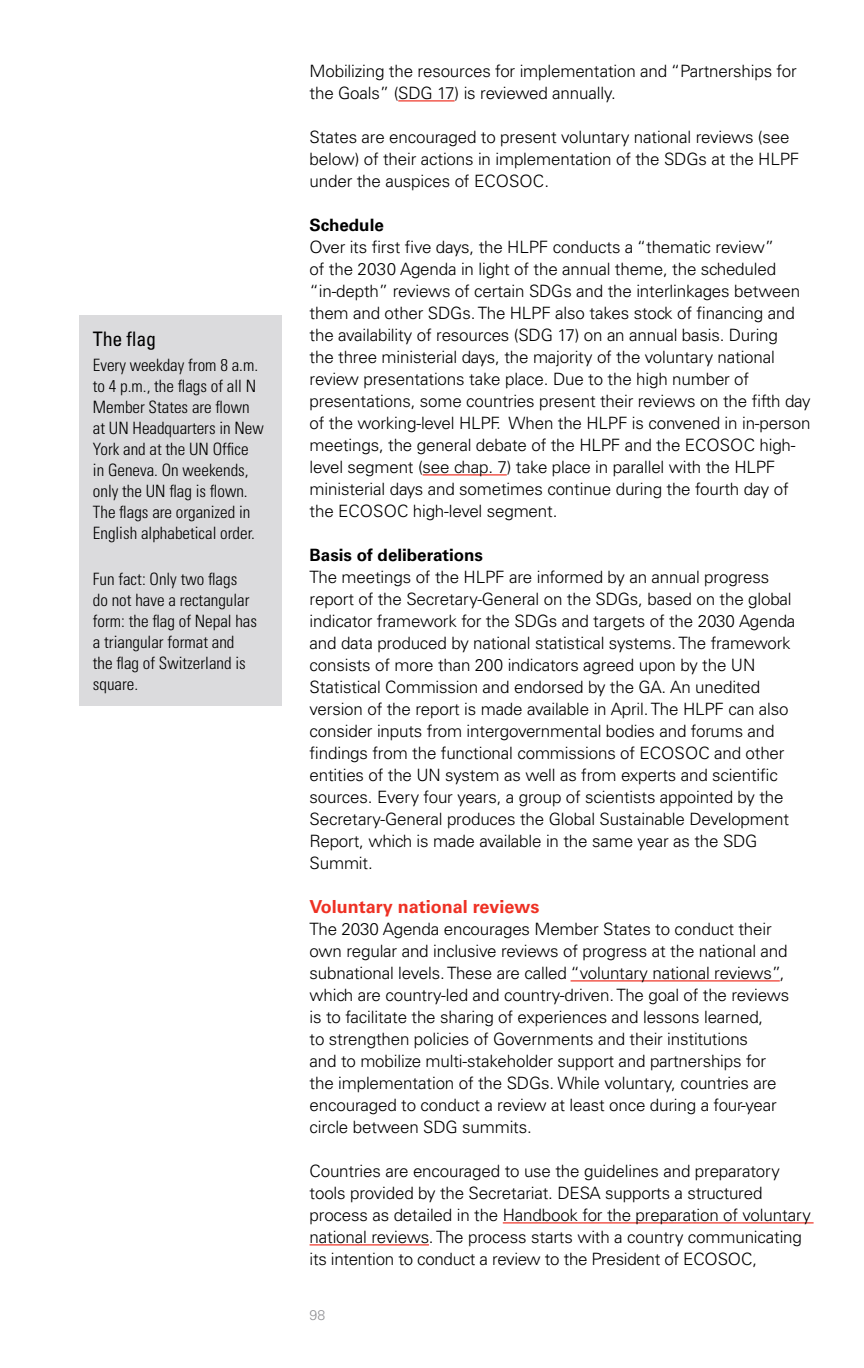
<style>
.page{position:relative;width:864px;height:1368px;background:#fff}
.page>*{position:absolute;margin:0;border:0;box-sizing:border-box;transform-origin:0 0}
.t1{font:condensed 20px "Univers";color:#000}
.t2{font:700 18px "Univers";color:#ee3124}
.t3{font:300 17px/22px "Univers";letter-spacing:-.01em;color:#000}
.t4{font:300 condensed 17px/21px "Univers";color:#000}
.t5{font:700 17px "Univers";color:#000}
.t6{font:300 14px "Univers";color:#919195}
</style>
<div class="page">
<hr style="left:398px;top:100px;width:57px;height:1px;background:#ee3124">
<hr style="left:423px;top:474px;width:84px;height:1px;background:#ee3124">
<hr style="left:571px;top:980px;width:209px;height:1px;background:#ee3124">
<hr style="left:503px;top:1222px;width:311px;height:1px;background:#ee3124">
<hr style="left:310px;top:1244px;width:119px;height:1px;background:#ee3124">
<div style="left:79px;top:315px;width:203px;height:391px;background:#dbdbdd"></div>
<p class="t1" style="left:93px;top:326px;width:65px">The flag</p>
<p class="t4" style="left:93px;top:355px;width:172px">Every weekday from 8 a.m. to 4 p.m., the flags of all N<br>Member States are flown at UN Headquarters in New<br>York and at the UN Office in Geneva. On weekends, only the UN flag is flown.<br>The flags are organized in<br>English alphabetical order.</p>
<p class="t4" style="left:93px;top:568px;width:166px">Fun fact: Only two flags<br>do not have a rectangular form: the flag of Nepal has a triangular format and the flag of Switzerland is square.</p>
<p class="t3" style="left:310px;top:60px;width:489px">Mobilizing the resources for implementation and “Partnerships for the Goals” (SDG 17) is reviewed annually.</p>
<p class="t3" style="left:310px;top:126px;width:491px">States are encouraged to present voluntary national reviews (see below) of their actions in implementation of the SDGs at the HLPF under the auspices of ECOSOC.</p>
<p class="t5" style="left:310px;top:215px;width:76px">Schedule</p>
<p class="t3" style="left:310px;top:236px;width:503px">Over its first five days, the HLPF conducts a “thematic review”<br>of the 2030 Agenda in light of the annual theme, the scheduled “in-depth” reviews of certain SDGs and the interlinkages between them and other SDGs. The HLPF also takes stock of financing and the availability of resources (SDG 17) on an annual basis. During<br>the three ministerial days, the majority of the voluntary national review presentations take place. Due to the high number of presentations, some countries present their reviews on the fifth day of the working-level HLPF. When the HLPF is convened in in-person meetings, the general debate of the HLPF and the ECOSOC high&shy;level segment (see chap. 7) take place in parallel with the HLPF ministerial days and sometimes continue during the fourth day of the ECOSOC high-level segment.</p>
<p class="t5" style="left:310px;top:545px;width:175px">Basis of deliberations</p>
<p class="t3" style="left:310px;top:566px;width:487px">The meetings of the HLPF are informed by an annual progress report of the Secretary-General on the SDGs, based on the global indicator framework for the SDGs and targets of the 2030 Agenda and data produced by national statistical systems. The framework consists of more than 200 indicators agreed upon by the UN Statistical Commission and endorsed by the GA. An unedited version of the report is made available in April. The HLPF can also consider inputs from intergovernmental bodies and forums and findings from the functional commissions of ECOSOC and other entities of the UN system as well as from experts and scientific sources. Every four years, a group of scientists appointed by the Secretary-General produces the Global Sustainable Development Report, which is made available in the same year as the SDG Summit.</p>
<p class="t2" style="left:310px;top:896px;width:231px">Voluntary national reviews</p>
<p class="t3" style="left:310px;top:918px;width:481px">The 2030 Agenda encourages Member States to conduct their own regular and inclusive reviews of progress at the national and subnational levels. These are called “voluntary national reviews”, which are country-led and country-driven. The goal of the reviews is to facilitate the sharing of experiences and lessons learned,<br>to strengthen policies of Governments and their institutions<br>and to mobilize multi-stakeholder support and partnerships for the implementation of the SDGs. While voluntary, countries are encouraged to conduct a review at least once during a four-year circle between SDG summits.</p>
<p class="t3" style="left:310px;top:1160px;width:503px">Countries are encouraged to use the guidelines and preparatory tools provided by the Secretariat. DESA supports a structured process as detailed in the Handbook for the preparation of voluntary national reviews. The process starts with a country communicating its intention to conduct a review to the President of ECOSOC,</p>
<p class="t6" style="left:310px;top:1306px;width:17px">98</p>
</div>
